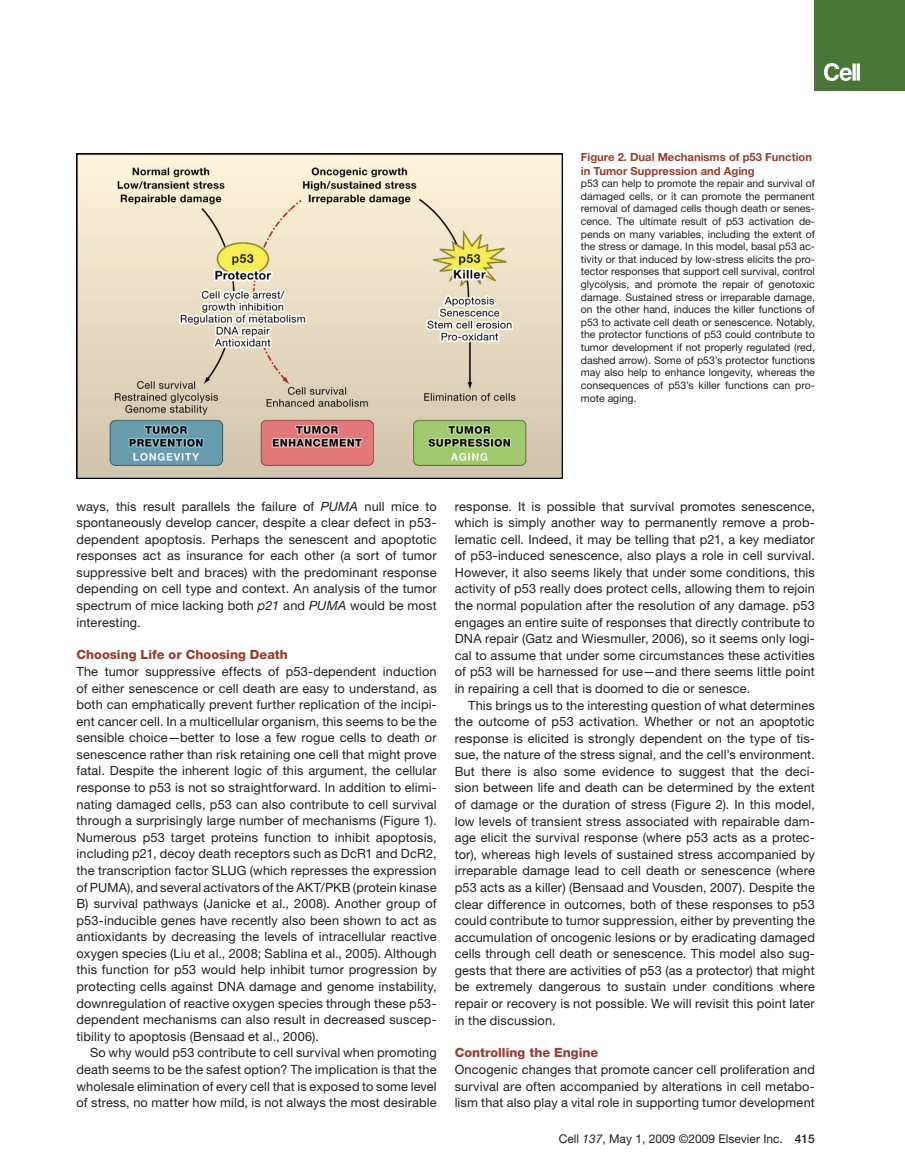
<style>
.page{position:relative;width:905px;height:1175px;background:#fff}
.page>*{position:absolute;margin:0;border:0;box-sizing:border-box;transform-origin:0 0}
.t1{font:12.75px/16.5px "Helvetica Neue LT Std";letter-spacing:.01em;color:#231f20;text-align:justify}
.t2{font:800 12.75px "Helvetica Neue LT Std";color:#973e2f}
.t3{font:12px "Helvetica Neue LT Std";color:#231f20}
.t4{font:700 11.25px/13.5px "Helvetica Neue LT Std";color:#973e2f}
.t5{font:10.5px/12.6px "Helvetica Neue LT Std";color:#231f20;text-align:justify}
.s1{font-style:italic}
.s2{font-weight:500}
</style>
<div class="page">
<div style="left:814px;top:0;width:90px;height:90px;background:#4a7639"></div>
<svg style="left:824px;top:63px;width:35px;height:18px"></svg>
<img style="left:76px;top:153px;width:486px;height:326px">
<p class="t4" style="left:580px;top:150px;width:233px">Figure 2. Dual Mechanisms of p53 Function in Tumor Suppression and Aging</p>
<p class="t5" style="left:580px;top:177px;width:236px">p53 can help to promote the repair and survival of damaged cells, or it can promote the permanent removal of damaged cells though death or senes&shy;cence. The ultimate result of p53 activation de&shy;pends on many variables, including the extent of the stress or damage. In this model, basal p53 ac&shy;tivity or that induced by low-stress elicits the pro&shy;tector responses that support cell survival, control glycolysis, and promote the repair of genotoxic damage. Sustained stress or irreparable damage, on the other hand, induces the killer functions of p53 to activate cell death or senescence. Notably, the protector functions of p53 could contribute to tumor development if not properly regulated (red, dashed arrow). Some of p53’s protector functions may also help to enhance longevity, whereas the consequences of p53’s killer functions can pro&shy;mote aging.</p>
<p class="t1" style="left:76px;top:497px;width:362px">ways, this result parallels the failure of <span class="s1">PUMA</span> null mice to spontaneously develop cancer, despite a clear defect in p53- dependent apoptosis. Perhaps the senescent and apoptotic responses act as insurance for each other (a sort of tumor suppressive belt and braces) with the predominant response depending on cell type and context. An analysis of the tumor spectrum of mice lacking both <span class="s1">p21</span> and <span class="s1">PUMA</span> would be most interesting.</p>
<p class="t2" style="left:76px;top:647px;width:213px">Choosing Life or Choosing Death</p>
<p class="t1" style="left:76px;top:663px;width:362px">The tumor suppressive effects of p53-dependent induction of either senescence or cell death are easy to understand, as both can emphatically prevent further replication of the incipi&shy;ent cancer cell. In a multicellular organism, this seems to be the sensible choice—better to lose a few rogue cells to death or senescence rather than risk retaining one cell that might prove fatal. Despite the inherent logic of this argument, the cellular response to p53 is not so straightforward. In addition to elimi&shy;nating damaged cells, p53 can also contribute to cell survival through a surprisingly large number of mechanisms (Figure 1).<br>Numerous p53 target proteins function to inhibit apoptosis, including p21, decoy death receptors such as DcR1 and DcR2, the transcription factor SLUG (which represses the expression of PUMA), and several activators of the AKT/PKB (protein kinase B) survival pathways (Janicke et al., 2008). Another group of p53-inducible genes have recently also been shown to act as antioxidants by decreasing the levels of intracellular reactive oxygen species (Liu et al., 2008; Sablina et al., 2005). Although this function for p53 would help inhibit tumor progression by protecting cells against DNA damage and genome instability, downregulation of reactive oxygen species through these p53- dependent mechanisms can also result in decreased suscep&shy;tibility to apoptosis (Bensaad et al., 2006).</p>
<p class="t1" style="left:76px;top:1044px;width:362px;text-indent:14px">So why would p53 contribute to cell survival when promoting death seems to be the safest option? The implication is that the wholesale elimination of every cell that is exposed to some level of stress, no matter how mild, is not always the most desirable</p>
<p class="t1" style="left:454px;top:497px;width:362px">response. It is possible that survival promotes senescence, which is simply another way to permanently remove a prob&shy;lematic cell. Indeed, it may be telling that p21, a key mediator of p53-induced senescence, also plays a role in cell survival.<br>However, it also seems likely that under some conditions, this activity of p53 really does protect cells, allowing them to rejoin the normal population after the resolution of any damage. p53 engages an entire suite of responses that directly contribute to DNA repair (Gatz and Wiesmuller, 2006), so it seems only logi&shy;cal to assume that under some circumstances these activities of p53 will be harnessed for use—and there seems little point in repairing a cell that is doomed to die or senesce.</p>
<p class="t1" style="left:454px;top:696px;width:362px;text-indent:14px">This brings us to the interesting question of what determines the outcome of p53 activation. Whether or not an apoptotic response is elicited is strongly dependent on the type of tis&shy;sue, the nature of the stress signal, and the cell’s environment.<br>But there is also some evidence to suggest that the deci&shy;sion between life and death can be determined by the extent of damage or the duration of stress (Figure 2). In this model, low levels of transient stress associated with repairable dam&shy;age elicit the survival response (where p53 acts as a protec&shy;tor), whereas high levels of sustained stress accompanied by irreparable damage lead to cell death or senescence (where p53 acts as a killer) (Bensaad and Vousden, 2007). Despite the clear difference in outcomes, both of these responses to p53 could contribute to tumor suppression, either by preventing the accumulation of oncogenic lesions or by eradicating damaged cells through cell death or senescence. This model also sug&shy;gests that there are activities of p53 (as a protector) that might be extremely dangerous to sustain under conditions where repair or recovery is not possible. We will revisit this point later in the discussion.</p>
<p class="t2" style="left:454px;top:1045px;width:145px">Controlling the Engine</p>
<p class="t1" style="left:454px;top:1060px;width:362px">Oncogenic changes that promote cancer cell proliferation and survival are often accompanied by alterations in cell metabo&shy;lism that also play a vital role in supporting tumor development</p>
<p class="t3" style="left:558px;top:1131px;width:258px">Cell <span class="s1">137</span>, May 1, 2009 ©2009 Elsevier Inc. <span class="s2">415</span></p>
</div>
